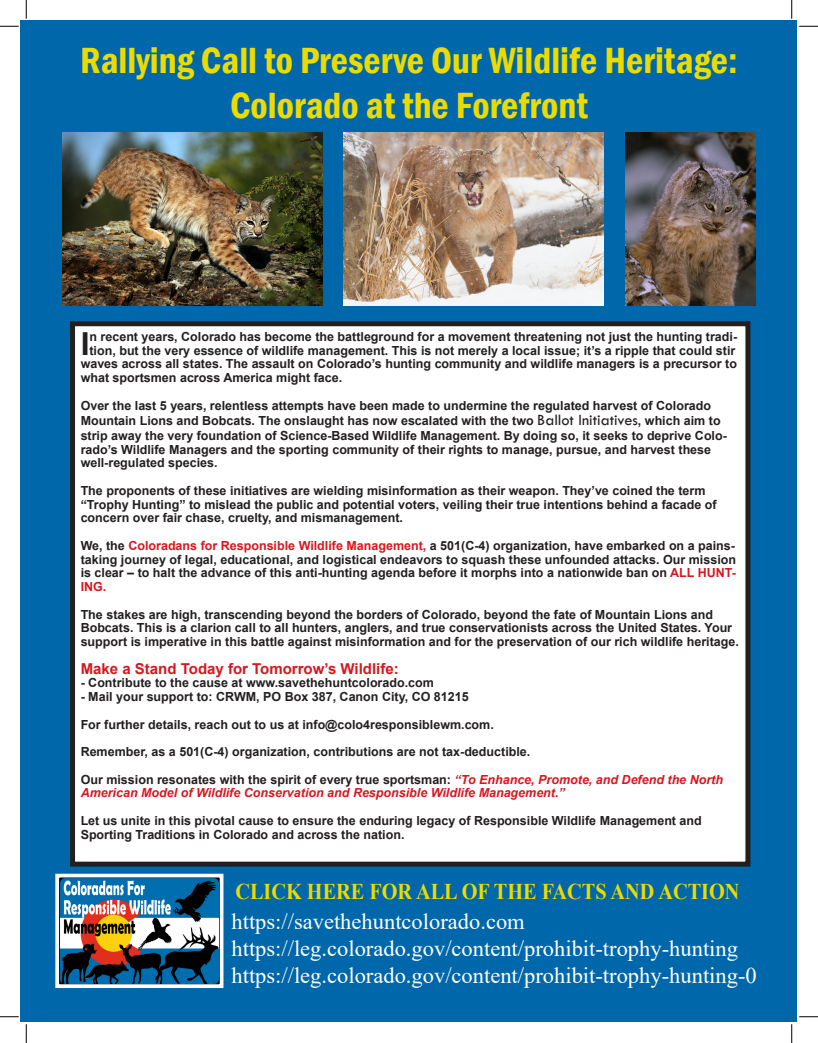
<style>
.page{position:relative;width:818px;height:1043px;background:#fff}
.page>*{position:absolute;margin:0;border:0;box-sizing:border-box;transform-origin:0 0}
.t1{font:600 condensed 37.5px "Franklin Gothic";color:#ebdb01}
.t2{font:700 31.75px "Arial";color:#231f20}
.t3{font:22.5px "Times New Roman";color:#fff}
.t4{font:700 22.5px "Times New Roman";color:#ebdb01;scale:.9 1}
.t5{font:700 15px "Arial";color:#d7171f}
.t6{font:700 12.5px/13.8px "Arial";color:#231f20}
.t7{font:italic 700 12.5px/13.8px "Arial";color:#d7171f}
.s1{font-family:"Tw Cen";font-weight:400;font-size:16.25px}
.s2{color:#d7171f}
.s3{font-style:normal;color:#231f20}
</style>
<div class="page">
<div style="left:21px;top:21px;width:776px;height:1001px;background:#0067aa"></div>
<div style="left:72px;top:324px;width:676px;height:540px;background:#fff"></div>
<div style="left:70px;top:321px;width:680px;height:545px;border:5px solid #231f20"></div>
<img style="left:62px;top:132px;width:260px;height:174px">
<img style="left:344px;top:132px;width:260px;height:174px">
<img style="left:625px;top:132px;width:130px;height:174px">
<img style="left:60px;top:878px;width:158px;height:105px">
<div style="left:55px;top:873px;width:168px;height:115px;border:4px solid #fff"></div>
<svg style="left:0;top:25px;width:19px;height:2px"></svg>
<svg style="left:799px;top:25px;width:19px;height:2px"></svg>
<svg style="left:0;top:1016px;width:19px;height:1px"></svg>
<svg style="left:799px;top:1016px;width:19px;height:1px"></svg>
<svg style="left:25px;top:0;width:2px;height:19px"></svg>
<svg style="left:25px;top:1024px;width:2px;height:18px"></svg>
<svg style="left:791px;top:0;width:1px;height:19px"></svg>
<svg style="left:791px;top:1024px;width:1px;height:18px"></svg>
<p class="t1" style="left:80px;top:35px;width:659px">Rallying Call to Preserve Our Wildlife Heritage:</p>
<p class="t1" style="left:230px;top:80px;width:359px">Colorado at the Forefront</p>
<p class="t2" style="left:81px;top:321px;width:10px">I</p>
<p class="t6" style="left:89px;top:330px;width:649px">n recent years, Colorado has become the battleground for a movement threatening not just the hunting tradi-</p>
<p class="t6" style="left:89px;top:343px;width:647px">tion, but the very essence of wildlife management. This is not merely a local issue; it’s a ripple that could stir</p>
<p class="t6" style="left:81px;top:357px;width:657px">waves across all states. The assault on Colorado’s hunting community and wildlife managers is a precursor to</p>
<p class="t6" style="left:81px;top:371px;width:263px">what sportsmen across America might face.</p>
<p class="t6" style="left:81px;top:398px;width:647px;line-height:15px">Over the last 5 years, relentless attempts have been made to undermine the regulated harvest of Colorado<br>Mountain Lions and Bobcats. The onslaught has now escalated with the two <span class="s1">Ballot Initiatives</span>, which aim to strip away the very foundation of Science-Based Wildlife Management. By doing so, it seeks to deprive Colo-</p>
<p class="t6" style="left:81px;top:442px;width:632px">rado’s Wildlife Managers and the sporting community of their rights to manage, pursue, and harvest these well-regulated species.</p>
<p class="t6" style="left:81px;top:483px;width:637px">The proponents of these initiatives are wielding misinformation as their weapon. They’ve coined the term “Trophy Hunting” to mislead the public and potential voters, veiling their true intentions behind a facade of concern over fair chase, cruelty, and mismanagement.</p>
<p class="t6" style="left:81px;top:538px;width:657px;text-align:justify">We, the <span class="s2">Coloradans for Responsible Wildlife Management,</span> a 501(C-4) organization, have embarked on a pains&shy;taking journey of legal, educational, and logistical endeavors to squash these unfounded attacks. Our mission is clear – to halt the advance of this anti-hunting agenda before it morphs into a nationwide ban on <span class="s2">ALL HUNT-ING.</span></p>
<p class="t6" style="left:81px;top:607px;width:659px">The stakes are high, transcending beyond the borders of Colorado, beyond the fate of Mountain Lions and<br>Bobcats. This is a clarion call to all hunters, anglers, and true conservationists across the United States. Your support is imperative in this battle against misinformation and for the preservation of our rich wildlife heritage.</p>
<p class="t5" style="left:81px;top:657px;width:319px">Make a Stand Today for Tomorrow’s Wildlife:</p>
<p class="t6" style="left:81px;top:676px;width:355px">- Contribute to the cause at www.savethehuntcolorado.com</p>
<p class="t6" style="left:81px;top:690px;width:389px">- Mail your support to: CRWM, PO Box 387, Canon City, CO 81215</p>
<p class="t6" style="left:81px;top:717px;width:414px">For further details, reach out to us at info@colo4responsiblewm.com.</p>
<p class="t6" style="left:81px;top:745px;width:451px">Remember, as a 501(C-4) organization, contributions are not tax-deductible.</p>
<p class="t7" style="left:81px;top:772px;width:644px"><span class="s3">Our mission resonates with the spirit of every true sportsman:</span> “To Enhance, Promote, and Defend the North<br>American Model of Wildlife Conservation and Responsible Wildlife Management.”</p>
<p class="t6" style="left:81px;top:813px;width:622px">Let us unite in this pivotal cause to ensure the enduring legacy of Responsible Wildlife Management and<br>Sporting Traditions in Colorado and across the nation.</p>
<p class="t4" style="left:235px;top:875px;width:561px">CLICK HERE FOR ALL OF THE FACTS AND ACTION</p>
<p class="t3" style="left:231px;top:905px;width:295px">https://savethehuntcolorado.com</p>
<p class="t3" style="left:231px;top:932px;width:508px">https://leg.colorado.gov/content/prohibit-trophy-hunting</p>
<p class="t3" style="left:231px;top:959px;width:526px">https://leg.colorado.gov/content/prohibit-trophy-hunting-0</p>
</div>
